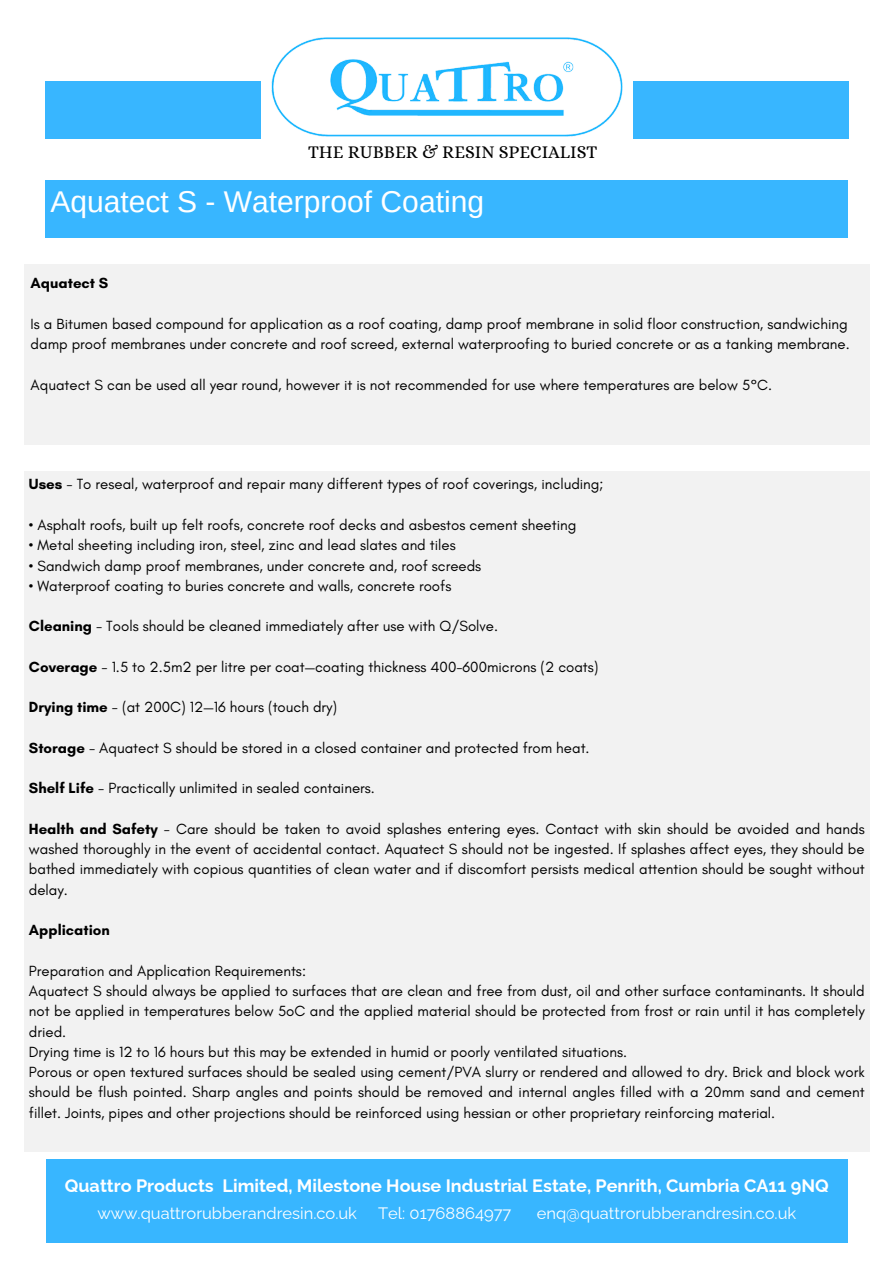
<style>
.page{position:relative;width:894px;height:1264px;background:#fff}
.page>*{position:absolute;margin:0;border:0;box-sizing:border-box;transform-origin:0 0}
.t1{font:30px "Arimo";color:#fff}
.t2{font:700 18px "Raleway";color:#fff}
.t3{font:18px "Alice";color:#000}
.t4{font:16.5px "Raleway";color:#fff}
.t5{font:15px/20.2px "Glacial Indifference";color:#000;text-align:justify}
.t6{font:700 15px "Glacial Indifference";color:#000}
.s1{font-weight:700}
</style>
<div class="page">
<div style="left:24px;top:264px;width:845px;height:181px;background:#f2f2f2"></div>
<div style="left:46px;top:180px;width:801px;height:57px;background:#38b6ff"></div>
<div style="left:46px;top:1159px;width:801px;height:84px;background:#38b6ff"></div>
<img style="left:247px;top:37px;width:376px;height:102px">
<div style="left:46px;top:82px;width:214px;height:57px;background:#38b6ff"></div>
<div style="left:633px;top:82px;width:214px;height:57px;background:#38b6ff"></div>
<div style="left:24px;top:472px;width:845px;height:680px;background:#f2f2f2"></div>
<p class="t3" style="left:308px;top:141px;width:291px">THE RUBBER &amp; RESIN SPECIALIST</p>
<p class="t1" style="left:50px;top:185px;width:435px">Aquatect S - Waterproof Coating</p>
<p class="t6" style="left:31px;top:274px;width:79px">Aquatect S</p>
<h2 class="t5" style="left:31px;top:313px;width:820px">Is a Bitumen based compound for application as a roof coating, damp proof membrane in solid floor construction, sandwiching damp proof membranes under concrete and roof screed, external waterproofing to buried concrete or as a tanking membrane.</h2>
<h3 class="t5" style="left:31px;top:374px;width:742px">Aquatect S can be used all year round, however it is not recommended for use where temperatures are below 5°C.</h3>
<p class="t5" style="left:29px;top:474px;width:576px"><span class="s1">Uses</span> - To reseal, waterproof and repair many different types of roof coverings, including;</p>
<p class="t5" style="left:29px;top:514px;width:549px">• Asphalt roofs, built up felt roofs, concrete roof decks and asbestos cement sheeting</p>
<p class="t5" style="left:29px;top:535px;width:428px">• Metal sheeting including iron, steel, zinc and lead slates and tiles</p>
<p class="t5" style="left:29px;top:555px;width:453px">• Sandwich damp proof membranes, under concrete and, roof screeds</p>
<p class="t5" style="left:29px;top:575px;width:424px">• Waterproof coating to buries concrete and walls, concrete roofs</p>
<p class="t5" style="left:29px;top:616px;width:470px"><span class="s1">Cleaning</span> - Tools should be cleaned immediately after use with Q/Solve.</p>
<p class="t5" style="left:29px;top:656px;width:571px"><span class="s1">Coverage</span> - 1.5 to 2.5m2 per litre per coat—coating thickness 400-600microns (2 coats)</p>
<p class="t5" style="left:29px;top:697px;width:310px"><span class="s1">Drying time</span> - (at 200C) 12—16 hours (touch dry)</p>
<p class="t5" style="left:29px;top:737px;width:562px"><span class="s1">Storage</span> - Aquatect S should be stored in a closed container and protected from heat.</p>
<p class="t5" style="left:29px;top:778px;width:347px"><span class="s1">Shelf Life</span> - Practically unlimited in sealed containers.</p>
<p class="t5" style="left:29px;top:818px;width:837px"><span class="s1">Health and Safety</span> - Care should be taken to avoid splashes entering eyes. Contact with skin should be avoided and hands washed thoroughly in the event of accidental contact. Aquatect S should not be ingested. If splashes affect eyes, they should be bathed immediately with copious quantities of clean water and if discomfort persists medical attention should be sought without delay.</p>
<p class="t6" style="left:29px;top:921px;width:82px">Application</p>
<p class="t5" style="left:29px;top:960px;width:278px">Preparation and Application Requirements:</p>
<p class="t5" style="left:29px;top:980px;width:837px">Aquatect S should always be applied to surfaces that are clean and free from dust, oil and other surface contaminants. It should not be applied in temperatures below 5oC and the applied material should be protected from frost or rain until it has completely dried.</p>
<p class="t5" style="left:29px;top:1041px;width:599px">Drying time is 12 to 16 hours but this may be extended in humid or poorly ventilated situations.</p>
<p class="t5" style="left:29px;top:1061px;width:837px">Porous or open textured surfaces should be sealed using cement/PVA slurry or rendered and allowed to dry. Brick and block work should be flush pointed. Sharp angles and points should be removed and internal angles filled with a 20mm sand and cement fillet. Joints, pipes and other projections should be reinforced using hessian or other proprietary reinforcing material.</p>
<p class="t2" style="left:65px;top:1175px;width:765px">Quattro Products Limited, Milestone House Industrial Estate, Penrith, Cumbria CA11 9NQ</p>
<h4 class="t4" style="left:97px;top:1203px;width:261px">www.quattrorubberandresin.co.uk</h4>
<h4 class="t4" style="left:378px;top:1203px;width:135px">Tel: 01768864977</h4>
<h4 class="t4" style="left:536px;top:1203px;width:261px">enq@quattrorubberandresin.co.uk</h4>
</div>
